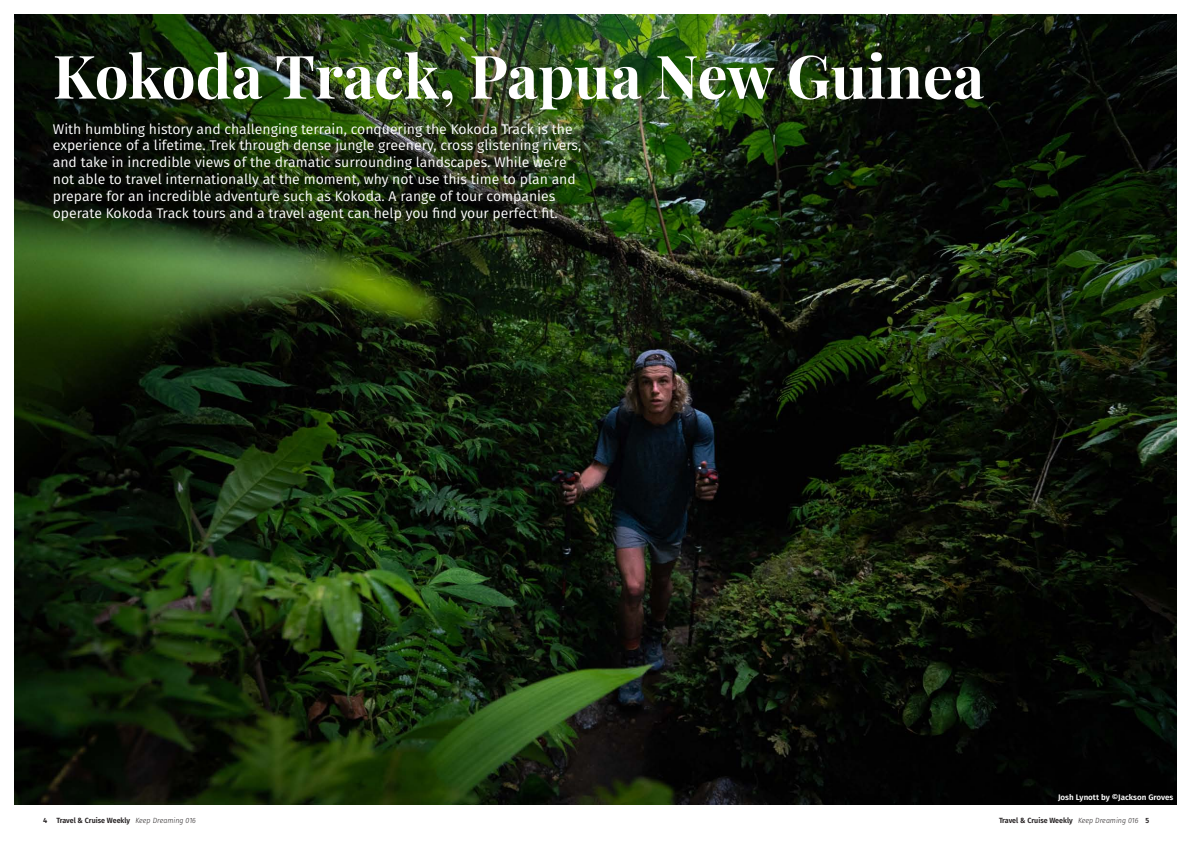
<style>
.page{position:relative;width:1191px;height:842px;background:#fff}
.page>*{position:absolute;margin:0;border:0;box-sizing:border-box;transform-origin:0 0}
.TCW_title{font:700 60px "Playfair Display";color:#fff}
.TCW_body{font:14px/16.8px "Fira Sans";color:#fff}
.TCW_caption{font:600 8px "Fira Sans";color:#fff}
.t1{font:600 7.5px "Fira Sans";color:#231f20}
.t2{font:600 7.5px "Fira Sans";color:#231f20;scale:.95 1}
.s1{font-weight:300;font-style:italic}
</style>
<div class="page">
<img style="left:14px;top:14px;width:1162px;height:790px">
<p class="TCW_title" style="left:53px;top:29px;width:933px">Kokoda Track, Papua New Guinea</p>
<p class="TCW_body" style="left:53px;top:120px;width:530px">With humbling history and challenging terrain, conquering the Kokoda Track is the experience of a lifetime. Trek through dense jungle greenery, cross glistening rivers, and take in incredible views of the dramatic surrounding landscapes. While we’re not able to travel internationally at the moment, why not use this time to plan and prepare for an incredible adventure such as Kokoda. A range of tour companies operate Kokoda Track tours and a travel agent can help you find your perfect fit.</p>
<p class="TCW_caption" style="left:1124px;top:788px;width:47px">Photo credit</p>
<p class="TCW_caption" style="left:1058px;top:791px;width:117px">Josh Lynott by ©Jackson Groves</p>
<p class="t1" style="left:43px;top:814px;width:154px">4 Travel &amp; Cruise Weekly <span class="s1">Keep Dreaming 016</span></p>
<p class="t2" style="left:999px;top:814px;width:160px">Travel &amp; Cruise Weekly <span class="s1">Keep Dreaming 016</span> 5</p>
</div>
